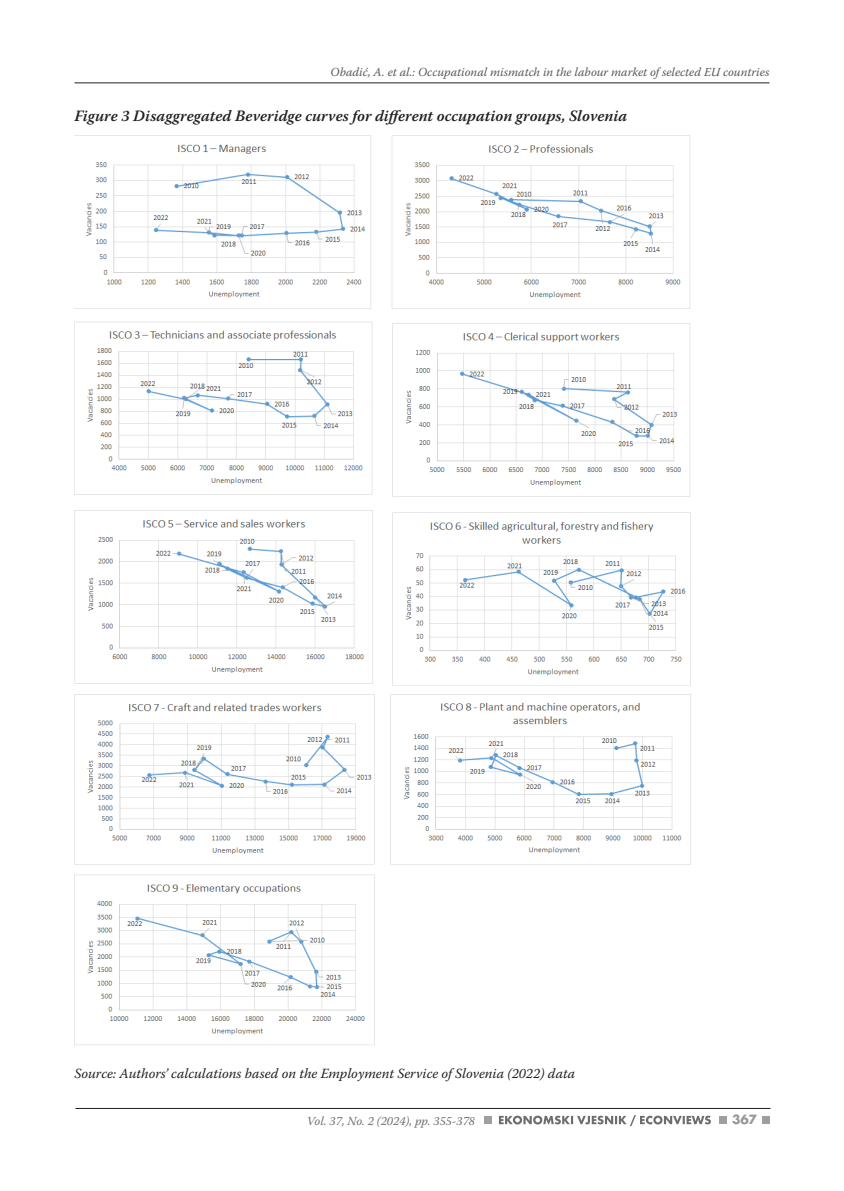
<style>
.page{position:relative;width:844px;height:1191px;background:#fff}
.page>*{position:absolute;margin:0;border:0;box-sizing:border-box;transform-origin:0 0}
.t1{font:italic 600 15.75px "Warnock Pro";letter-spacing:.005em;color:#231f20}
.t2{font:italic 14px "Warnock Pro";color:#231f20}
.t3{font:700 14px "Futura TOT";color:#97999c}
.t4{font:italic 12.25px "Warnock Pro";color:#57585a}
.t5{font:italic 12.25px "Warnock Pro";color:#6c6d70}
</style>
<div class="page">
<hr style="left:74px;top:83px;width:695px;height:1px;background:#231f20">
<hr style="left:75px;top:1108px;width:695px;height:1px;background:#231f20">
<div style="left:483px;top:1115px;width:8px;height:8px;background:#9d9fa2"></div>
<div style="left:718px;top:1115px;width:8px;height:8px;background:#9d9fa2"></div>
<div style="left:761px;top:1115px;width:8px;height:8px;background:#9d9fa2"></div>
<svg style="left:499px;top:1115px;width:211px;height:11px"></svg>
<img style="left:74px;top:135px;width:617px;height:550px">
<img style="left:74px;top:694px;width:617px;height:351px">
<p class="t4" style="left:330px;top:65px;width:440px">Obadić, A. et al.: Occupational mismatch in the labour market of selected EU countries</p>
<p class="t1" style="left:74px;top:106px;width:554px">Figure 3 Disaggregated Beveridge curves for different occupation groups, Slovenia</p>
<p class="t2" style="left:74px;top:1065px;width:502px">Source: Authors’ calculations based on the Employment Service of Slovenia (2022) data</p>
<p class="t5" style="left:307px;top:1113px;width:170px">Vol. 37, No. 2 (2024), pp. 355-378</p>
<p class="t3" style="left:732px;top:1111px;width:26px">367</p>
</div>
